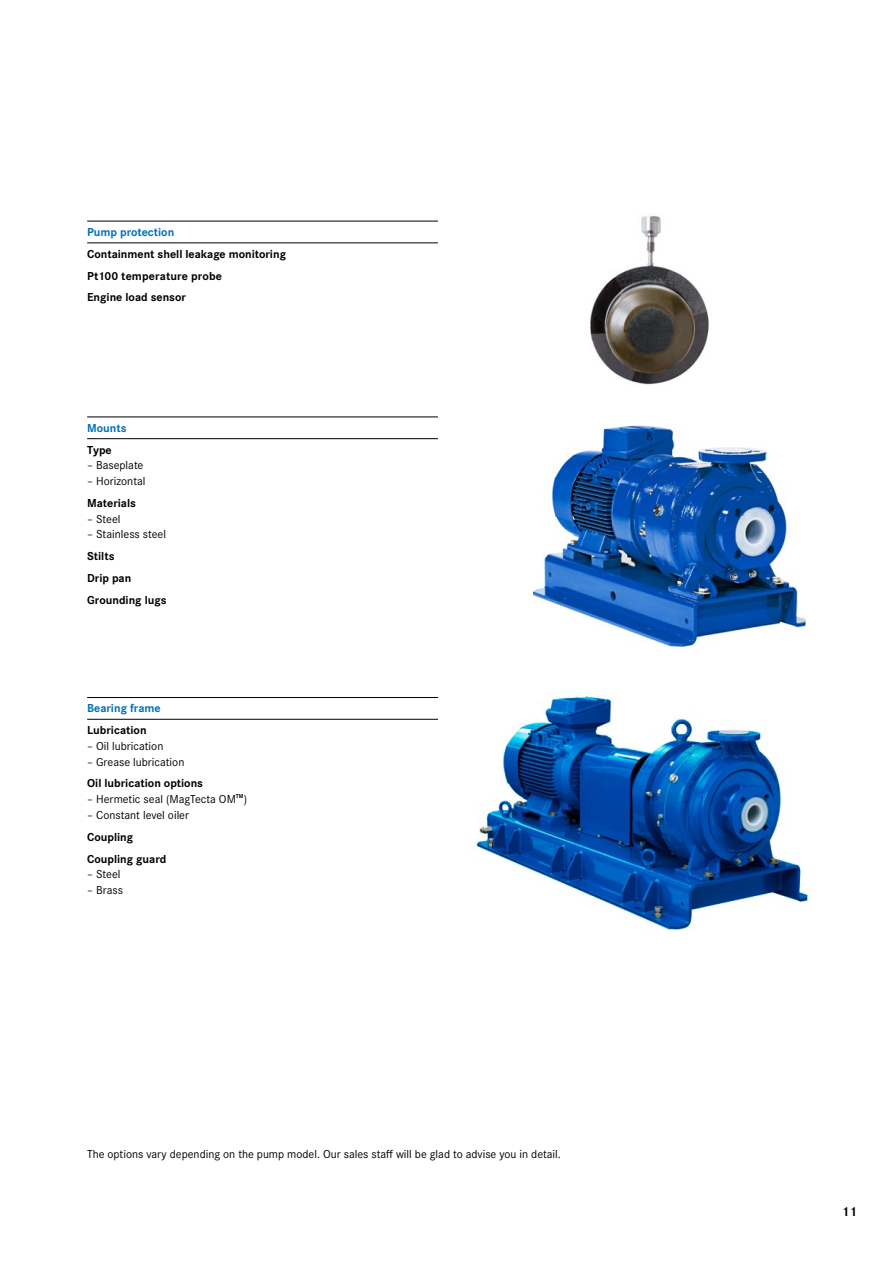
<style>
.page{position:relative;width:893px;height:1263px;background:#fff}
.page>*{position:absolute;margin:0;border:0;box-sizing:border-box;transform-origin:0 0}
.t1{font:700 13.5px "Corporate S";color:#000}
.t2{font:12px "Corporate S";color:#000}
.t3{font:700 12px/21.8px "Corporate S";color:#000}
.t4{font:700 12px "Corporate S";color:#006fb9}
</style>
<div class="page">
<img style="left:590px;top:215px;width:119px;height:170px">
<img style="left:533px;top:426px;width:273px;height:220px">
<img style="left:476px;top:695px;width:333px;height:236px">
<hr style="left:87px;top:221px;width:351px;height:1px;background:#000">
<hr style="left:87px;top:417px;width:351px;height:1px;background:#000">
<hr style="left:87px;top:438px;width:351px;height:1px;background:#000">
<hr style="left:87px;top:697px;width:351px;height:1px;background:#000">
<hr style="left:87px;top:719px;width:351px;height:1px;background:#000">
<hr style="left:87px;top:243px;width:351px;height:1px;background:#000">
<p class="t4" style="left:87px;top:224px;width:89px">Pump protection</p>
<p class="t3" style="left:87px;top:243px;width:200px">Containment shell leakage monitoring<br>Pt100 temperature probe<br>Engine load sensor</p>
<p class="t4" style="left:87px;top:420px;width:41px">Mounts</p>
<p class="t3" style="left:87px;top:438px;width:26px">Type</p>
<p class="t2" style="left:87px;top:457px;width:58px">– Baseplate</p>
<p class="t2" style="left:87px;top:473px;width:60px">– Horizontal</p>
<p class="t3" style="left:87px;top:492px;width:50px">Materials</p>
<p class="t2" style="left:87px;top:511px;width:35px">– Steel</p>
<p class="t2" style="left:87px;top:526px;width:80px">– Stainless steel</p>
<p class="t3" style="left:87px;top:545px;width:81px">Stilts<br>Drip pan<br>Grounding lugs</p>
<p class="t4" style="left:87px;top:700px;width:75px">Bearing frame</p>
<p class="t3" style="left:87px;top:719px;width:61px">Lubrication</p>
<p class="t2" style="left:87px;top:738px;width:78px">– Oil lubrication</p>
<p class="t2" style="left:87px;top:754px;width:99px">– Grease lubrication</p>
<p class="t3" style="left:87px;top:772px;width:117px">Oil lubrication options</p>
<p class="t2" style="left:87px;top:791px;width:161px">– Hermetic seal (MagTecta OM<sup>TM</sup>)</p>
<p class="t2" style="left:87px;top:807px;width:103px">– Constant level oiler</p>
<p class="t3" style="left:87px;top:825px;width:81px">Coupling<br>Coupling guard</p>
<p class="t2" style="left:87px;top:866px;width:35px">– Steel</p>
<p class="t2" style="left:87px;top:882px;width:37px">– Brass</p>
<p class="t2" style="left:87px;top:1146px;width:475px">The options vary depending on the pump model. Our sales staff will be glad to advise you in detail.</p>
<p class="t1" style="left:842px;top:1202px;width:17px">11</p>
</div>
